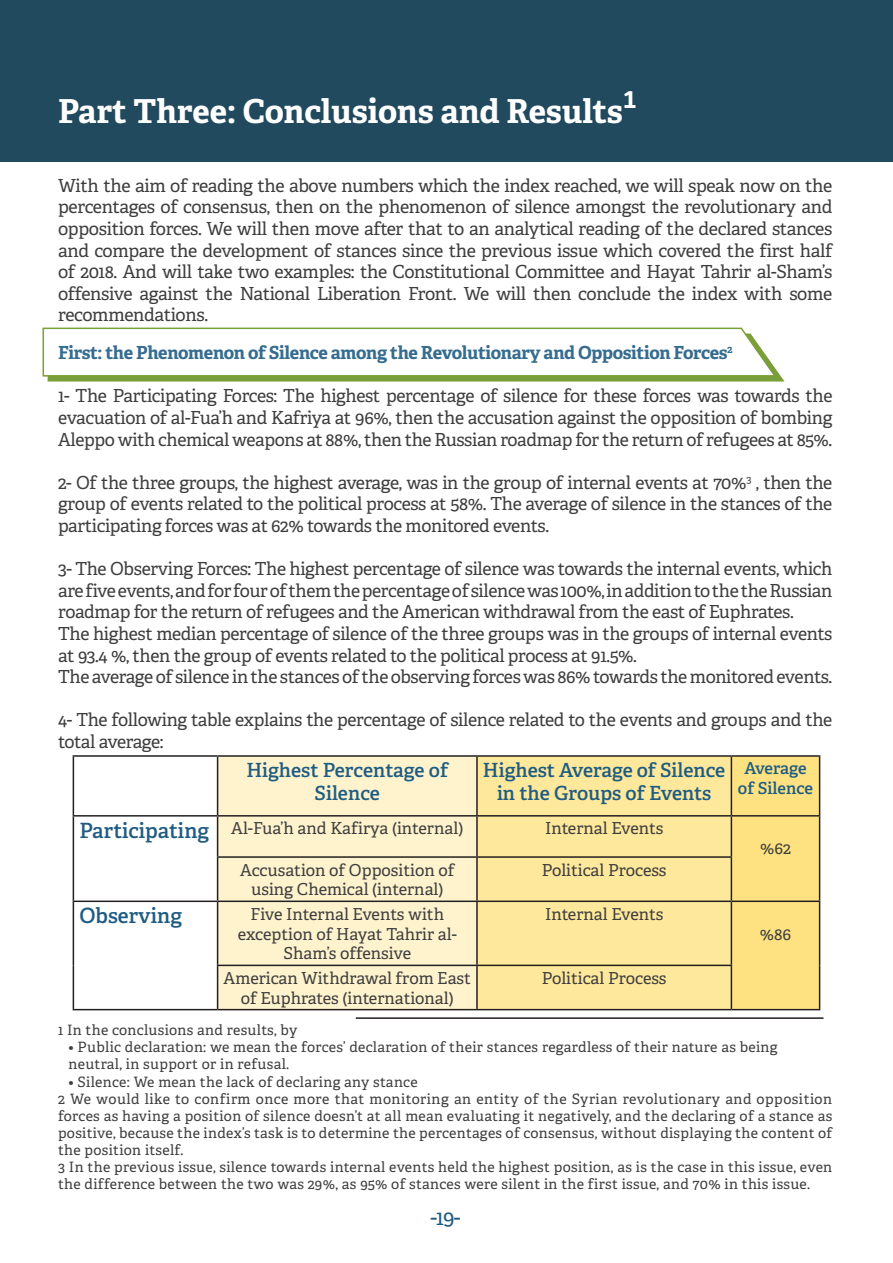
<style>
.page{position:relative;width:893px;height:1263px;background:#fff}
.page>*{position:absolute;margin:0;border:0;box-sizing:border-box;transform-origin:0 0}
.t1{font:700 33px "Adelle";color:#fff}
.t2{font:700 26.25px "Dubai";color:#fff}
.t3{font:21.6px "Adelle";color:#1f5c82}
.t4{font:600 21px "Adelle";color:#1f5c82}
.t5{font:600 19.5px/23.4px "Adelle";color:#1f5c82;text-align:center}
.t6{font:18px/21.6px "Adelle";letter-spacing:-.02em;color:#3e3e3f;text-align:justify}
.t7{font:700 18px "Adelle";letter-spacing:-.02em;color:#356c8f}
.t8{font:16.5px/19.8px "Adelle";color:#3e3e3f;text-align:center}
.t9{font:600 16.5px/19.8px "Adelle";color:#1f5c82;text-align:center}
.t10{font:14.25px/17.1px "Adelle";letter-spacing:.02em;color:#3e3e3f}
</style>
<div class="page">
<div style="left:0;top:0;width:893px;height:162px;background:#214a5e"></div>
<svg style="left:42px;top:327px;width:742px;height:54px"></svg>
<hr style="left:356px;top:1017px;width:467px;height:2px;background:#231f20">
<div style="left:218px;top:757px;width:258px;height:252px;background:#fef3cd"></div>
<div style="left:478px;top:757px;width:253px;height:252px;background:#fee89b"></div>
<div style="left:732px;top:757px;width:87px;height:252px;background:#fee282"></div>
<hr style="left:73px;top:755px;width:145px;height:2px;background:#231f20">
<hr style="left:73px;top:757px;width:1px;height:58px;background:#231f20">
<hr style="left:218px;top:755px;width:259px;height:2px;background:#231f20">
<hr style="left:217px;top:757px;width:1px;height:58px;background:#231f20">
<hr style="left:477px;top:755px;width:254px;height:2px;background:#231f20">
<hr style="left:476px;top:757px;width:2px;height:58px;background:#231f20">
<hr style="left:731px;top:755px;width:89px;height:2px;background:#231f20">
<hr style="left:731px;top:757px;width:1px;height:58px;background:#231f20">
<hr style="left:819px;top:757px;width:1px;height:58px;background:#231f20">
<hr style="left:73px;top:815px;width:145px;height:1px;background:#231f20">
<hr style="left:73px;top:816px;width:1px;height:41px;background:#231f20">
<hr style="left:218px;top:815px;width:259px;height:1px;background:#231f20">
<hr style="left:217px;top:816px;width:1px;height:40px;background:#231f20">
<hr style="left:477px;top:815px;width:254px;height:1px;background:#231f20">
<hr style="left:476px;top:816px;width:2px;height:40px;background:#231f20">
<hr style="left:731px;top:815px;width:89px;height:1px;background:#231f20">
<hr style="left:731px;top:816px;width:1px;height:40px;background:#231f20">
<hr style="left:819px;top:816px;width:1px;height:41px;background:#231f20">
<hr style="left:73px;top:857px;width:1px;height:43px;background:#231f20">
<hr style="left:217px;top:856px;width:260px;height:2px;background:#231f20">
<hr style="left:217px;top:858px;width:1px;height:42px;background:#231f20">
<hr style="left:477px;top:856px;width:255px;height:2px;background:#231f20">
<hr style="left:476px;top:858px;width:2px;height:42px;background:#231f20">
<hr style="left:731px;top:858px;width:1px;height:42px;background:#231f20">
<hr style="left:819px;top:857px;width:1px;height:43px;background:#231f20">
<hr style="left:73px;top:900px;width:145px;height:2px;background:#231f20">
<hr style="left:73px;top:902px;width:1px;height:63px;background:#231f20">
<hr style="left:218px;top:900px;width:259px;height:2px;background:#231f20">
<hr style="left:217px;top:902px;width:1px;height:63px;background:#231f20">
<hr style="left:477px;top:900px;width:254px;height:2px;background:#231f20">
<hr style="left:476px;top:902px;width:2px;height:63px;background:#231f20">
<hr style="left:731px;top:900px;width:89px;height:2px;background:#231f20">
<hr style="left:731px;top:902px;width:1px;height:63px;background:#231f20">
<hr style="left:819px;top:902px;width:1px;height:63px;background:#231f20">
<hr style="left:73px;top:965px;width:1px;height:44px;background:#231f20">
<hr style="left:217px;top:965px;width:260px;height:1px;background:#231f20">
<hr style="left:217px;top:966px;width:1px;height:43px;background:#231f20">
<hr style="left:477px;top:965px;width:255px;height:1px;background:#231f20">
<hr style="left:476px;top:966px;width:2px;height:43px;background:#231f20">
<hr style="left:731px;top:966px;width:1px;height:43px;background:#231f20">
<hr style="left:819px;top:965px;width:1px;height:44px;background:#231f20">
<hr style="left:73px;top:1009px;width:145px;height:1px;background:#231f20">
<hr style="left:218px;top:1009px;width:259px;height:1px;background:#231f20">
<hr style="left:477px;top:1009px;width:254px;height:1px;background:#231f20">
<hr style="left:731px;top:1009px;width:89px;height:1px;background:#231f20">
<p class="t1" style="left:58px;top:91px;width:566px">Part Three: Conclusions and Results</p>
<p class="t2" style="left:623px;top:84px;width:16px">1</p>
<p class="t6" style="left:58px;top:175px;width:776px">With the aim of reading the above numbers which the index reached, we will speak now on the percentages of consensus, then on the phenomenon of silence amongst the revolutionary and opposition forces. We will then move after that to an analytical reading of the declared stances and compare the development of stances since the previous issue which covered the first half of 2018. And will take two examples: the Constitutional Committee and Hayat Tahrir al-Sham’s offensive against the National Liberation Front. We will then conclude the index with some recommendations.</p>
<p class="t7" style="left:58px;top:341px;width:676px">First: the Phenomenon of Silence among the Revolutionary and Opposition Forces<sup>2</sup></p>
<p class="t6" style="left:58px;top:385px;width:776px">1- The Participating Forces: The highest percentage of silence for these forces was towards the evacuation of al-Fua’h and Kafriya at 96%, then the accusation against the opposition of bombing Aleppo with chemical weapons at 88%, then the Russian roadmap for the return of refugees at 85%.</p>
<p class="t6" style="left:58px;top:472px;width:776px">2- Of the three groups, the highest average, was in the group of internal events at 70%<sup>3</sup> , then the group of events related to the political process at 58%. The average of silence in the stances of the participating forces was at 62% towards the monitored events.</p>
<p class="t6" style="left:58px;top:558px;width:776px">3- The Observing Forces: The highest percentage of silence was towards the internal events, which are five events, and for four of them the percentage of silence was 100%, in addition to the the Russian roadmap for the return of refugees and the American withdrawal from the east of Euphrates.</p>
<p class="t6" style="left:58px;top:623px;width:776px">The highest median percentage of silence of the three groups was in the groups of internal events at 93.4 %, then the group of events related to the political process at 91.5%.</p>
<p class="t6" style="left:58px;top:666px;width:776px">The average of silence in the stances of the observing forces was 86% towards the monitored events.</p>
<p class="t6" style="left:58px;top:709px;width:776px">4- The following table explains the percentage of silence related to the events and groups and the total average:</p>
<p class="t5" style="left:246px;top:758px;width:203px">Highest Percentage of<br>Silence</p>
<p class="t5" style="left:483px;top:758px;width:244px">Highest Average of Silence in the Groups of Events</p>
<p class="t9" style="left:738px;top:759px;width:77px">Average of Silence</p>
<p class="t4" style="left:79px;top:817px;width:131px">Participating</p>
<p class="t8" style="left:231px;top:819px;width:233px">Al-Fua’h and Kafirya (internal)</p>
<p class="t8" style="left:545px;top:819px;width:120px">Internal Events</p>
<p class="t8" style="left:240px;top:860px;width:216px">Accusation of Opposition of using Chemical (internal)</p>
<p class="t8" style="left:542px;top:860px;width:126px">Political Process</p>
<p class="t4" style="left:79px;top:902px;width:104px">Observing</p>
<p class="t8" style="left:238px;top:904px;width:221px">Five Internal Events with exception of Hayat Tahrir al-<br>Sham’s offensive</p>
<p class="t8" style="left:545px;top:904px;width:120px">Internal Events</p>
<p class="t8" style="left:224px;top:968px;width:249px">American Withdrawal from East of Euphrates (international)</p>
<p class="t8" style="left:542px;top:968px;width:126px">Political Process</p>
<p class="t8" style="left:760px;top:838px;width:32px">%62</p>
<p class="t8" style="left:760px;top:924px;width:33px">%86</p>
<p class="t10" style="left:58px;top:1022px;width:241px">1 In the conclusions and results, by</p>
<p class="t10" style="left:69px;top:1039px;width:711px">• Public declaration: we mean the forces’ declaration of their stances regardless of their nature as being neutral, in support or in refusal.</p>
<p class="t10" style="left:69px;top:1073px;width:351px">• Silence: We mean the lack of declaring any stance</p>
<p class="t10" style="left:58px;top:1090px;width:776px;text-align:justify">2 We would like to confirm once more that monitoring an entity of the Syrian revolutionary and opposition forces as having a position of silence doesn’t at all mean evaluating it negatively, and the declaring of a stance as positive, because the index’s task is to determine the percentages of consensus, without displaying the content of the position itself.</p>
<p class="t10" style="left:58px;top:1159px;width:776px">3 In the previous issue, silence towards internal events held the highest position, as is the case in this issue, even the difference between the two was 29%, as 95% of stances were silent in the first issue, and 70% in this issue.</p>
<p class="t3" style="left:430px;top:1203px;width:31px">-19-</p>
</div>
